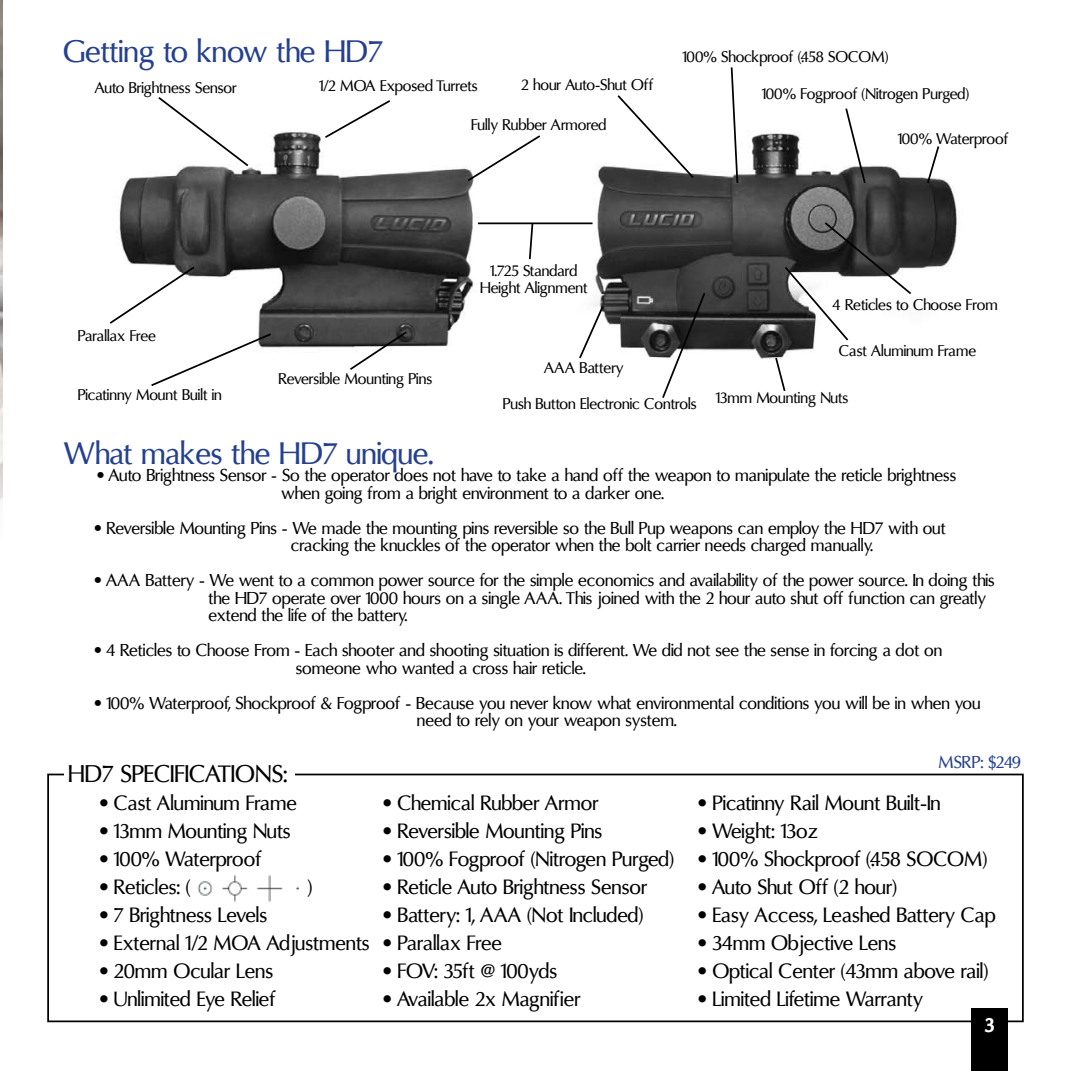
<style>
.page{position:relative;width:1071px;height:1071px;background:#fff}
.page>*{position:absolute;margin:0;border:0;box-sizing:border-box;transform-origin:0 0}
.t1{font:31.5px "Oregon LDO Medium";color:#24408f}
.t2{font:24.5px "Oregon LDO Medium";color:#000}
.t3{font:21px "Oregon LDO Medium";color:#000}
.t4{font:21px "Oregon LDO Black";color:#fff}
.t5{font:17.5px/17.5px "Oregon LDO Medium";color:#000}
.t6{font:17.5px "Oregon LDO Medium";color:#24408f}
.t7{font:15.75px/17.5px "Oregon LDO Medium";color:#000;text-align:center}
</style>
<div class="page">
<img style="left:0;top:0;width:2px;height:501px">
<div style="left:47px;top:774px;width:977px;height:248px;border:2px solid #000"></div>
<div style="left:64px;top:770px;width:231px;height:9px;background:#fff"></div>
<img style="left:197px;top:875px;width:102px;height:28px">
<img style="left:119px;top:132px;width:838px;height:227px">
<div style="left:971px;top:1008px;width:37px;height:63px;background:#000"></div>
<svg style="left:578px;top:304px;width:27px;height:55px"></svg>
<svg style="left:156px;top:97px;width:94px;height:71px"></svg>
<svg style="left:323px;top:100px;width:69px;height:40px"></svg>
<svg style="left:466px;top:134px;width:76px;height:49px"></svg>
<svg style="left:926px;top:144px;width:15px;height:41px"></svg>
<svg style="left:109px;top:265px;width:87px;height:60px"></svg>
<svg style="left:149px;top:332px;width:124px;height:54px"></svg>
<svg style="left:348px;top:330px;width:61px;height:40px"></svg>
<svg style="left:774px;top:356px;width:13px;height:35px"></svg>
<svg style="left:783px;top:220px;width:130px;height:122px"></svg>
<svg style="left:661px;top:291px;width:46px;height:107px"></svg>
<svg style="left:616px;top:95px;width:79px;height:85px"></svg>
<svg style="left:730px;top:67px;width:9px;height:118px"></svg>
<svg style="left:844px;top:108px;width:23px;height:77px"></svg>
<hr style="left:478px;top:222px;width:115px;height:2px;background:#000">
<svg style="left:528px;top:221px;width:6px;height:40px"></svg>
<h1 class="t1" style="left:63px;top:33px;width:321px">Getting to know the HD7</h1>
<p class="t7" style="left:521px;top:77px;width:134px">2 hour Auto-Shut Off</p>
<p class="t7" style="left:94px;top:80px;width:144px">Auto Brightness Sensor</p>
<p class="t7" style="left:319px;top:78px;width:160px">1/2 MOA Exposed Turrets</p>
<p class="t7" style="left:471px;top:117px;width:137px">Fully Rubber Armored</p>
<p class="t7" style="left:682px;top:48px;width:207px">100% Shockproof (.458 SOCOM)</p>
<p class="t7" style="left:762px;top:85px;width:209px">100% Fogproof (Nitrogen Purged)</p>
<p class="t7" style="left:898px;top:130px;width:112px">100% Waterproof</p>
<p class="t7" style="left:78px;top:327px;width:80px">Parallax Free</p>
<p class="t7" style="left:480px;top:262px;width:109px">1.725 Standard<br>Height Alignment</p>
<p class="t7" style="left:833px;top:296px;width:166px">4 Reticles to Choose From</p>
<p class="t7" style="left:839px;top:343px;width:139px">Cast Aluminum Frame</p>
<p class="t7" style="left:78px;top:387px;width:146px">Picatinny Mount Built in</p>
<p class="t7" style="left:279px;top:371px;width:155px">Reversible Mounting Pins</p>
<p class="t7" style="left:544px;top:359px;width:81px">AAA Battery</p>
<p class="t7" style="left:503px;top:395px;width:195px">Push Button Electronic Controls</p>
<p class="t7" style="left:716px;top:389px;width:134px">13mm Mounting Nuts</p>
<h1 class="t1" style="left:63px;top:435px;width:372px">What makes the HD7 unique.</h1>
<p class="t5" style="left:281px;top:467px;width:676px;text-indent:-184px">• Auto Brightness Sensor - So the operator does not have to take a hand off the weapon to manipulate the reticle brightness when going from a bright environment to a darker one.</p>
<p class="t5" style="left:291px;top:519px;width:656px;text-indent:-196px">• Reversible Mounting Pins - We made the mounting pins reversible so the Bull Pup weapons can employ the HD7 with out cracking the knuckles of the operator when the bolt carrier needs charged manually.</p>
<p class="t5" style="left:208px;top:572px;width:788px;text-indent:-114px">• AAA Battery - We went to a common power source for the simple economics and availability of the power source. In doing this the HD7 operate over 1000 hours on a single AAA. This joined with the 2 hour auto shut off function can greatly extend the life of the battery.</p>
<p class="t5" style="left:296px;top:642px;width:648px;text-indent:-201px">• 4 Reticles to Choose From - Each shooter and shooting situation is different. We did not see the sense in forcing a dot on someone who wanted a cross hair reticle.</p>
<p class="t5" style="left:417px;top:694px;width:565px;text-indent:-322px">• 100% Waterproof, Shockproof &amp; Fogproof - Because you never know what environmental conditions you will be in when you need to rely on your weapon system.</p>
<p class="t6" style="left:939px;top:752px;width:84px">MSRP: $249</p>
<h2 class="t2" style="left:68px;top:760px;width:221px">HD7 SPECIFICATIONS:</h2>
<p class="t3" style="left:100px;top:791px;width:199px">• Cast Aluminum Frame</p>
<p class="t3" style="left:383px;top:791px;width:217px">• Chemical Rubber Armor</p>
<p class="t3" style="left:698px;top:791px;width:244px">• Picatinny Rail Mount Built-In</p>
<p class="t3" style="left:100px;top:819px;width:192px">• 13mm Mounting Nuts</p>
<p class="t3" style="left:383px;top:819px;width:221px">• Reversible Mounting Pins</p>
<p class="t3" style="left:698px;top:819px;width:121px">• Weight: 13oz</p>
<p class="t3" style="left:100px;top:847px;width:163px">• 100% Waterproof</p>
<p class="t3" style="left:383px;top:847px;width:605px">• 100% Fogproof (Nitrogen Purged) • 100% Shockproof (.458 SOCOM)</p>
<p class="t3" style="left:100px;top:875px;width:92px">• Reticles: (</p>
<p class="t3" style="left:308px;top:875px;width:6px">)</p>
<p class="t3" style="left:383px;top:875px;width:265px">• Reticle Auto Brightness Sensor</p>
<p class="t3" style="left:698px;top:875px;width:200px">• Auto Shut Off (2 hour)</p>
<p class="t3" style="left:100px;top:903px;width:169px">• 7 Brightness Levels</p>
<p class="t3" style="left:383px;top:903px;width:261px">• Battery: 1, AAA (Not Included)</p>
<p class="t3" style="left:698px;top:903px;width:299px">• Easy Access, Leashed Battery Cap</p>
<p class="t3" style="left:100px;top:931px;width:404px">• External 1/2 MOA Adjustments • Parallax Free</p>
<p class="t3" style="left:698px;top:931px;width:199px">• 34mm Objective Lens</p>
<p class="t3" style="left:100px;top:959px;width:175px">• 20mm Ocular Lens</p>
<p class="t3" style="left:383px;top:959px;width:175px">• FOV: 35ft @ 100yds</p>
<p class="t3" style="left:698px;top:959px;width:291px">• Optical Center (43mm above rail)</p>
<p class="t3" style="left:100px;top:987px;width:178px">• Unlimited Eye Relief</p>
<p class="t3" style="left:383px;top:987px;width:199px">• Available 2x Magnifier</p>
<p class="t3" style="left:698px;top:987px;width:226px">• Limited Lifetime Warranty</p>
<p class="t4" style="left:985px;top:1013px;width:11px">3</p>
</div>
